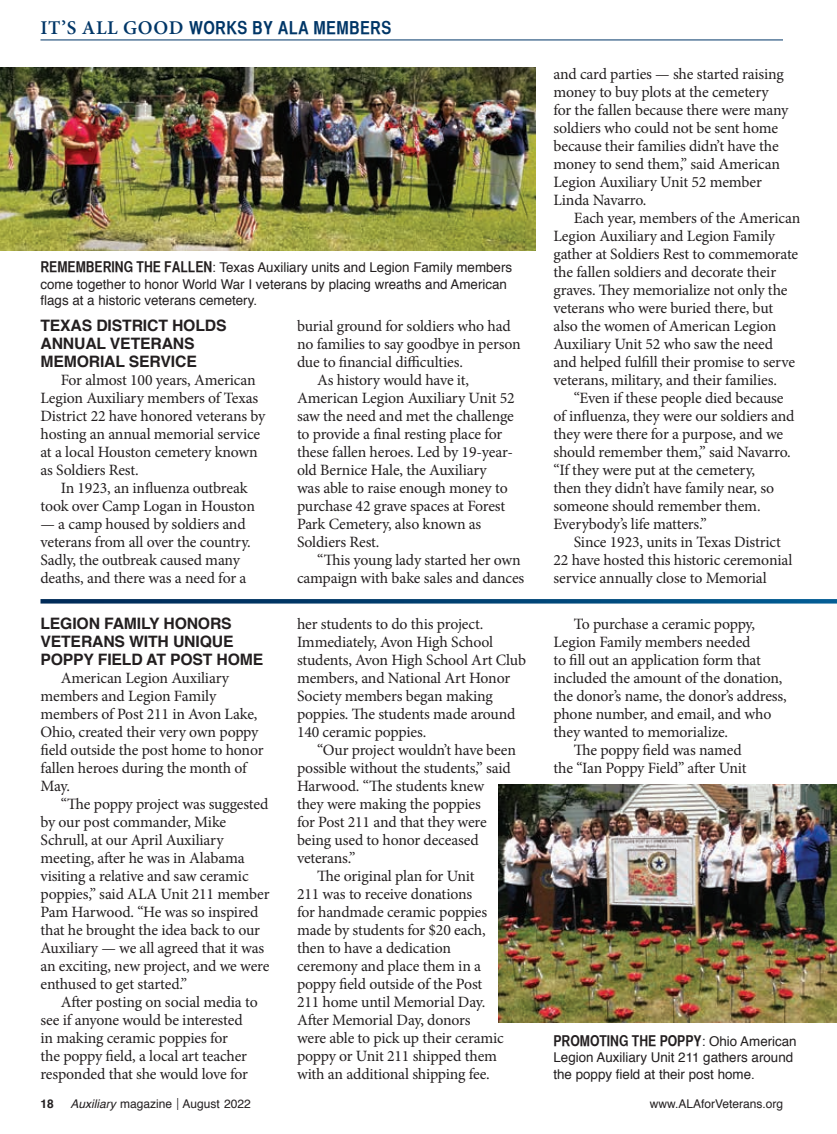
<style>
.page{position:relative;width:837px;height:1134px;background:#fff}
.page>*{position:absolute;margin:0;border:0;box-sizing:border-box;transform-origin:0 0}
.t1{font:18px "Helvetica CY Bold";letter-spacing:.02em;color:#003667}
.t2{font:15.75px/18px "Minion Pro";letter-spacing:-.01em;color:#231f20}
.t3{font:700 15.75px/18px "Helvetica";letter-spacing:-.01em;color:#231f20}
.t4{font:15px "Helvetica CY Bold";color:#231f20}
.t5{font:13.5px/16.5px "Helvetica";color:#231f20}
.t6{font:12px "Helvetica";color:#231f20}
.t7{font:700 12px "Helvetica";color:#231f20}
.s1{font-family:"Minion Pro";font-weight:600;font-size:19.5px}
.s2{font-family:"Helvetica CY Bold";font-size:15px}
.s3{font-family:"Helvetica";font-size:13.5px}
.s4{font-style:italic}
.s5{font-weight:300}
</style>
<div class="page">
<hr style="left:40px;top:39px;width:743px;height:1px;background:#003667">
<img style="left:0;top:68px;width:536px;height:183px">
<svg style="left:40px;top:599px;width:797px;height:5px;background:#19537f"></svg>
<img style="left:499px;top:785px;width:338px;height:237px">
<p class="t1" style="left:41px;top:17px;width:352px"><span class="s1">IT’S ALL GOOD</span> WORKS BY ALA MEMBERS</p>
<p class="t5" style="left:40px;top:259px;width:473px"><span class="s2">REMEMBERING THE FALLEN</span>: Texas Auxiliary units and Legion Family members come together to honor World War I veterans by placing wreaths and American flags at a historic veterans cemetery.</p>
<p class="t3" style="left:40px;top:317px;width:188px">TEXAS DISTRICT HOLDS<br>ANNUAL VETERANS<br>MEMORIAL SERVICE</p>
<p class="t2" style="left:40px;top:371px;width:226px;text-indent:20px">For almost 100 years, American<br>Legion Auxiliary members of Texas<br>District 22 have honored veterans by hosting an annual memorial service at a local Houston cemetery known as Soldiers Rest.</p>
<p class="t2" style="left:40px;top:479px;width:216px;text-indent:20px">In 1923, an influenza outbreak took over Camp Logan in Houston</p>
<p class="t2" style="left:40px;top:515px;width:212px">— a camp housed by soldiers and veterans from all over the country.<br>Sadly, the outbreak caused many deaths, and there was a need for a</p>
<p class="t3" style="left:40px;top:615px;width:224px">LEGION FAMILY HONORS<br>VETERANS WITH UNIQUE<br>POPPY FIELD AT POST HOME</p>
<p class="t2" style="left:40px;top:669px;width:225px;text-indent:20px">American Legion Auxiliary members and Legion Family members of Post 211 in Avon Lake,<br>Ohio, created their very own poppy field outside the post home to honor fallen heroes during the month of<br>May.</p>
<p class="t2" style="left:40px;top:795px;width:231px;text-indent:20px">“The poppy project was suggested by our post commander, Mike<br>Schrull, at our April Auxiliary meeting, after he was in Alabama visiting a relative and saw ceramic poppies,” said ALA Unit 211 member<br>Pam Harwood. “He was so inspired that he brought the idea back to our<br>Auxiliary — we all agreed that it was an exciting, new project, and we were enthused to get started.”</p>
<p class="t2" style="left:40px;top:993px;width:219px;text-indent:20px">After posting on social media to see if anyone would be interested in making ceramic poppies for<br>the poppy field, a local art teacher responded that she would love for</p>
<p class="t2" style="left:297px;top:317px;width:215px">burial ground for soldiers who had</p>
<p class="t2" style="left:297px;top:335px;width:225px">no families to say goodbye in person</p>
<p class="t2" style="left:297px;top:353px;width:168px">due to financial difficulties.</p>
<p class="t2" style="left:317px;top:371px;width:153px">As history would have it,</p>
<p class="t2" style="left:297px;top:389px;width:219px">American Legion Auxiliary Unit 52</p>
<p class="t2" style="left:297px;top:407px;width:218px">saw the need and met the challenge</p>
<p class="t2" style="left:297px;top:425px;width:207px">to provide a final resting place for</p>
<p class="t2" style="left:297px;top:443px;width:217px">these fallen heroes. Led by 19-year-</p>
<p class="t2" style="left:297px;top:461px;width:191px">old Bernice Hale, the Auxiliary</p>
<p class="t2" style="left:297px;top:479px;width:212px">was able to raise enough money to</p>
<p class="t2" style="left:297px;top:497px;width:210px">purchase 42 grave spaces at Forest</p>
<p class="t2" style="left:297px;top:515px;width:186px">Park Cemetery, also known as</p>
<p class="t2" style="left:297px;top:533px;width:84px">Soldiers Rest.</p>
<p class="t2" style="left:317px;top:551px;width:205px">“This young lady started her own</p>
<p class="t2" style="left:297px;top:569px;width:229px">campaign with bake sales and dances</p>
<p class="t2" style="left:297px;top:615px;width:231px">her students to do this project.<br>Immediately, Avon High School students, Avon High School Art Club members, and National Art Honor<br>Society members began making poppies. The students made around<br>140 ceramic poppies.</p>
<p class="t2" style="left:317px;top:741px;width:200px">“Our project wouldn’t have been</p>
<p class="t2" style="left:297px;top:759px;width:215px">possible without the students,” said</p>
<p class="t2" style="left:297px;top:777px;width:189px">Harwood. “The students knew</p>
<p class="t2" style="left:297px;top:795px;width:185px">they were making the poppies</p>
<p class="t2" style="left:297px;top:813px;width:191px">for Post 211 and that they were</p>
<p class="t2" style="left:297px;top:831px;width:183px">being used to honor deceased</p>
<p class="t2" style="left:297px;top:849px;width:60px">veterans.”</p>
<p class="t2" style="left:317px;top:867px;width:159px">The original plan for Unit</p>
<p class="t2" style="left:297px;top:885px;width:177px">211 was to receive donations</p>
<p class="t2" style="left:297px;top:903px;width:192px">for handmade ceramic poppies</p>
<p class="t2" style="left:297px;top:921px;width:190px">made by students for $20 each,</p>
<p class="t2" style="left:297px;top:939px;width:156px">then to have a dedication</p>
<p class="t2" style="left:297px;top:957px;width:186px">ceremony and place them in a</p>
<p class="t2" style="left:297px;top:975px;width:187px">poppy field outside of the Post</p>
<p class="t2" style="left:297px;top:993px;width:190px">211 home until Memorial Day.</p>
<p class="t2" style="left:297px;top:1011px;width:175px">After Memorial Day, donors</p>
<p class="t2" style="left:297px;top:1029px;width:208px">were able to pick up their ceramic</p>
<p class="t2" style="left:297px;top:1047px;width:202px">poppy or Unit 211 shipped them</p>
<p class="t2" style="left:297px;top:1065px;width:194px">with an additional shipping fee.</p>
<p class="t2" style="left:554px;top:65px;width:237px">and card parties — she started raising money to buy plots at the cemetery for the fallen because there were many soldiers who could not be sent home because their families didn’t have the money to send them,” said American<br>Legion Auxiliary Unit 52 member<br>Linda Navarro.</p>
<p class="t2" style="left:554px;top:209px;width:248px;text-indent:20px">Each year, members of the American Legion Auxiliary and Legion Family gather at Soldiers Rest to commemorate the fallen soldiers and decorate their graves. They memorialize not only the veterans who were buried there, but also the women of American Legion Auxiliary Unit 52 who saw the need and helped fulfill their promise to serve veterans, military, and their families.</p>
<p class="t2" style="left:554px;top:389px;width:243px;text-indent:20px">“Even if these people died because of influenza, they were our soldiers and they were there for a purpose, and we should remember them,” said Navarro. “If they were put at the cemetery,<br>then they didn’t have family near, so someone should remember them.<br>Everybody’s life matters.”</p>
<p class="t2" style="left:554px;top:533px;width:240px;text-indent:20px">Since 1923, units in Texas District<br>22 have hosted this historic ceremonial service annually close to Memorial</p>
<p class="t2" style="left:574px;top:615px;width:183px">To purchase a ceramic poppy,</p>
<p class="t2" style="left:553px;top:633px;width:199px">Legion Family members needed</p>
<p class="t2" style="left:553px;top:651px;width:209px">to fill out an application form that</p>
<p class="t2" style="left:553px;top:669px;width:231px">included the amount of the donation,</p>
<p class="t2" style="left:553px;top:687px;width:235px">the donor’s name, the donor’s address,</p>
<p class="t2" style="left:553px;top:705px;width:219px">phone number, and email, and who</p>
<p class="t2" style="left:553px;top:723px;width:176px">they wanted to memorialize.</p>
<p class="t2" style="left:574px;top:741px;width:169px">The poppy field was named</p>
<p class="t2" style="left:553px;top:759px;width:195px">the “Ian Poppy Field” after Unit</p>
<p class="t4" style="left:554px;top:1031px;width:245px">PROMOTING THE POPPY<span class="s3">: Ohio American</span></p>
<p class="t5" style="left:554px;top:1049px;width:241px">Legion Auxiliary Unit 211 gathers around the poppy field at their post home.</p>
<p class="t7" style="left:40px;top:1094px;width:15px">18</p>
<p class="t6" style="left:71px;top:1095px;width:182px"><span class="s4">Auxiliary</span> magazine <span class="s5">|</span> August 2022</p>
<p class="t6" style="left:650px;top:1095px;width:135px">www.ALAforVeterans.org</p>
</div>
